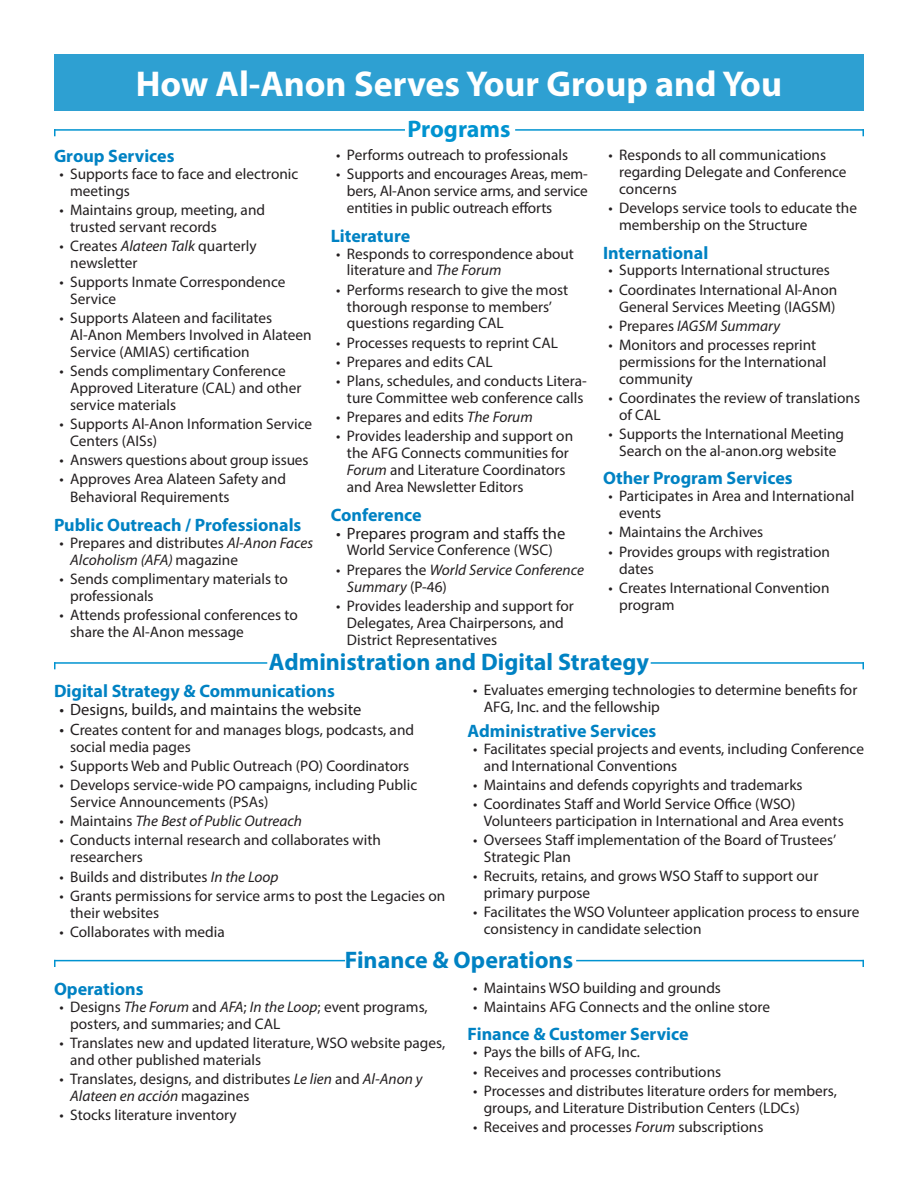
<style>
.page{position:relative;width:918px;height:1188px;background:#fff}
.page>*{position:absolute;margin:0;border:0;box-sizing:border-box;transform-origin:0 0}
.t1{font:700 36px "Myriad Pro";color:#fff}
.Blue_Header{font:700 24px "Myriad Pro";color:#0082c3}
.Letter_Text{font:700 24px "Myriad Pro";color:#0093d0}
.Bullet_Header{font:700 18px "Myriad Pro";color:#0082c3}
.t2{font:16.5px "Myriad Pro";color:#231f20}
.t3{font:15.3px/17px "Myriad Pro";color:#231f20}
.t4{font:italic 15.3px/17px "Myriad Pro";color:#231f20}
.s1{font-style:italic}
.s2{font-style:normal}
.s3{font-size:16.5px}
</style>
<div class="page">
<div style="left:54px;top:54px;width:810px;height:56px;background:#2ea0d2"></div>
<hr style="left:54px;top:129px;width:351px;height:2px;background:#0093d0">
<svg style="left:54px;top:129px;width:2px;height:7px"></svg>
<hr style="left:515px;top:129px;width:349px;height:2px;background:#0093d0">
<svg style="left:862px;top:129px;width:2px;height:7px"></svg>
<hr style="left:54px;top:662px;width:213px;height:2px;background:#0093d0">
<svg style="left:54px;top:662px;width:2px;height:7px"></svg>
<hr style="left:651px;top:662px;width:213px;height:2px;background:#0093d0">
<svg style="left:862px;top:662px;width:2px;height:7px"></svg>
<hr style="left:54px;top:960px;width:291px;height:1px;background:#0093d0">
<svg style="left:54px;top:961px;width:2px;height:6px"></svg>
<hr style="left:576px;top:960px;width:288px;height:1px;background:#0093d0">
<svg style="left:862px;top:961px;width:2px;height:6px"></svg>
<p class="t1" style="left:136px;top:60px;width:648px">How Al-Anon Serves Your Group and You</p>
<p class="Bullet_Header" style="left:54px;top:144px;width:122px">Group Services</p>
<p class="t3" style="left:70px;top:165px;width:230px;text-indent:-11px">• Supports face to face and electronic meetings</p>
<p class="t3" style="left:70px;top:201px;width:196px;text-indent:-11px">• Maintains group, meeting, and trusted servant records</p>
<p class="t3" style="left:70px;top:237px;width:188px;text-indent:-11px">• Creates <span class="s1">Alateen Talk</span> quarterly newsletter</p>
<p class="t3" style="left:70px;top:273px;width:217px;text-indent:-11px">• Supports Inmate Correspondence<br>Service</p>
<p class="t3" style="left:70px;top:309px;width:243px;text-indent:-11px">• Supports Alateen and facilitates<br>Al‑Anon Members Involved in Alateen<br>Service (AMIAS) certification</p>
<p class="t3" style="left:70px;top:362px;width:233px;text-indent:-11px">• Sends complimentary Conference<br>Approved Literature (CAL) and other service materials</p>
<p class="t3" style="left:70px;top:415px;width:243px;text-indent:-11px">• Supports Al‑Anon Information Service<br>Centers (AISs)</p>
<p class="t3" style="left:59px;top:451px;width:251px">• Answers questions about group issues</p>
<p class="t3" style="left:70px;top:470px;width:217px;line-height:18px;text-indent:-11px">• Approves Area Alateen Safety and<br>Behavioral Requirements</p>
<p class="Bullet_Header" style="left:54px;top:513px;width:249px">Public Outreach / Professionals</p>
<p class="t3" style="left:70px;top:534px;width:245px;text-indent:-11px">• Prepares and distributes <span class="s1">Al-Anon Faces<br>Alcoholism (AFA)</span> magazine</p>
<p class="t3" style="left:70px;top:570px;width:219px;text-indent:-11px">• Sends complimentary materials to professionals</p>
<p class="t3" style="left:70px;top:606px;width:229px;text-indent:-11px">• Attends professional conferences to share the Al-Anon message</p>
<p class="Letter_Text" style="left:407px;top:113px;width:105px">Programs</p>
<p class="t3" style="left:336px;top:146px;width:233px">• Performs outreach to professionals</p>
<p class="t3" style="left:347px;top:165px;width:243px;text-align:justify;text-indent:-11px">• Supports and encourages Areas, mem&shy;bers, Al-Anon service arms, and service entities in public outreach efforts</p>
<p class="Bullet_Header" style="left:331px;top:224px;width:81px">Literature</p>
<p class="t3" style="left:347px;top:245px;width:228px;text-indent:-11px">• Responds to correspondence about literature and <span class="s1">The Forum</span></p>
<p class="t3" style="left:347px;top:281px;width:223px;text-indent:-11px">• Performs research to give the most thorough response to members’ questions regarding CAL</p>
<p class="t3" style="left:336px;top:334px;width:223px">• Processes requests to reprint CAL</p>
<p class="t3" style="left:336px;top:353px;width:158px">• Prepares and edits CAL</p>
<p class="t3" style="left:336px;top:372px;width:252px;text-align:center">• Plans, schedules, and conducts Litera&shy;ture Committee web conference calls</p>
<p class="t3" style="left:336px;top:408px;width:198px">• Prepares and edits <span class="s1">The Forum</span></p>
<p class="t3" style="left:347px;top:427px;width:228px;text-indent:-11px">• Provides leadership and support on the AFG Connects communities for <span class="s1">Forum</span> and Literature Coordinators and Area Newsletter Editors</p>
<p class="Bullet_Header" style="left:331px;top:503px;width:92px">Conference</p>
<p class="t2" style="left:336px;top:523px;width:231px">• Prepares program and staffs the</p>
<p class="t3" style="left:347px;top:542px;width:207px">World Service Conference (WSC)</p>
<p class="t4" style="left:347px;top:561px;width:239px;text-indent:-11px"><span class="s2">• Prepares the</span> World Service Conference<br>Summary <span class="s2">(P-46)</span></p>
<p class="t3" style="left:347px;top:597px;width:228px;text-indent:-11px">• Provides leadership and support for<br>Delegates, Area Chairpersons, and<br>District Representatives</p>
<p class="t3" style="left:619px;top:146px;width:229px;text-indent:-11px">• Responds to all communications regarding Delegate and Conference concerns</p>
<p class="t3" style="left:619px;top:199px;width:239px;text-indent:-11px">• Develops service tools to educate the membership on the Structure</p>
<p class="Bullet_Header" style="left:603px;top:241px;width:107px">International</p>
<p class="t3" style="left:608px;top:262px;width:223px">• Supports International structures</p>
<p class="t3" style="left:608px;top:281px;width:230px;text-align:center">• Coordinates International Al‑Anon<br>General Services Meeting (IAGSM)</p>
<p class="t4" style="left:608px;top:317px;width:173px"><span class="s2">• Prepares</span> IAGSM Summary</p>
<p class="t3" style="left:619px;top:336px;width:209px;text-indent:-11px">• Monitors and processes reprint permissions for the International community</p>
<p class="t3" style="left:619px;top:389px;width:242px;text-indent:-11px">• Coordinates the review of translations of CAL</p>
<p class="t3" style="left:608px;top:425px;width:237px;text-align:center">• Supports the International Meeting<br>Search on the al-anon.org website</p>
<p class="Bullet_Header" style="left:603px;top:467px;width:191px">Other Program Services</p>
<p class="t3" style="left:619px;top:488px;width:237px;text-indent:-11px">• Participates in Area and International events</p>
<p class="t3" style="left:608px;top:524px;width:156px">• Maintains the Archives</p>
<p class="t3" style="left:619px;top:543px;width:212px;text-indent:-11px">• Provides groups with registration dates</p>
<p class="t3" style="left:619px;top:579px;width:212px;text-indent:-11px">• Creates International Convention program</p>
<p class="Blue_Header" style="left:269px;top:646px;width:382px">Administration and Digital Strategy</p>
<p class="Bullet_Header" style="left:54px;top:679px;width:282px">Digital Strategy &amp; Communications</p>
<p class="t2" style="left:59px;top:699px;width:303px">• Designs, builds, and maintains the website</p>
<p class="t3" style="left:70px;top:721px;width:345px;text-indent:-11px"><span class="s3">• C</span>reates content for and manages blogs, podcasts, and social media pages</p>
<p class="t3" style="left:59px;top:757px;width:351px">• Supports Web and Public Outreach (PO) Coordinators</p>
<p class="t3" style="left:70px;top:776px;width:349px;text-indent:-11px">• Develops service-wide PO campaigns, including Public<br>Service Announcements (PSAs)</p>
<p class="t4" style="left:59px;top:813px;width:244px"><span class="s2">• Maintains</span> The Best of Public Outreach</p>
<p class="t3" style="left:70px;top:832px;width:312px;text-indent:-11px">• Conducts internal research and collaborates with researchers</p>
<p class="t3" style="left:59px;top:868px;width:221px">• Builds and distributes <span class="s1">In the Loop</span></p>
<p class="t3" style="left:70px;top:887px;width:377px;text-indent:-11px">• Grants permissions for service arms to post the Legacies on their websites</p>
<p class="t3" style="left:59px;top:923px;width:167px">• Collaborates with media</p>
<p class="t3" style="left:484px;top:681px;width:375px;text-indent:-11px">• Evaluates emerging technologies to determine benefits for<br>AFG, Inc. and the fellowship</p>
<p class="Bullet_Header" style="left:468px;top:719px;width:190px">Administrative Services</p>
<p class="t3" style="left:484px;top:740px;width:382px;text-indent:-11px">• Facilitates special projects and events, including Conference and International Conventions</p>
<p class="t3" style="left:473px;top:776px;width:331px">• Maintains and defends copyrights and trademarks</p>
<p class="t3" style="left:484px;top:795px;width:361px;text-indent:-11px">• Coordinates Staff and World Service Office (WSO)<br>Volunteers participation in International and Area events</p>
<p class="t3" style="left:484px;top:831px;width:354px;text-indent:-11px">• Oversees Staff implementation of the Board of Trustees’<br>Strategic Plan</p>
<p class="t3" style="left:484px;top:867px;width:336px;text-indent:-11px">• Recruits, retains, and grows WSO Staff to support our primary purpose</p>
<p class="t3" style="left:484px;top:904px;width:377px;text-indent:-11px">• Facilitates the WSO Volunteer application process to ensure consistency in candidate selection</p>
<p class="Blue_Header" style="left:345px;top:944px;width:230px">Finance &amp; Operations</p>
<p class="Bullet_Header" style="left:54px;top:977px;width:91px">Operations</p>
<p class="t3" style="left:70px;top:998px;width:359px;text-indent:-11px">• Designs <span class="s1">The Forum</span> and <span class="s1">AFA</span>; <span class="s1">In the Loop</span>; event programs, posters, and summaries; and CAL</p>
<p class="t3" style="left:70px;top:1034px;width:377px;text-indent:-11px">• Translates new and updated literature, WSO website pages, and other published materials</p>
<p class="t3" style="left:70px;top:1070px;width:354px;text-indent:-11px">• Translates, designs, and distributes <span class="s1">Le lien</span> and <span class="s1">Al-Anon y<br>Alateen en acción</span> magazines</p>
<p class="t3" style="left:59px;top:1106px;width:179px">• Stocks literature inventory</p>
<p class="t3" style="left:473px;top:979px;width:249px">• Maintains WSO building and grounds</p>
<p class="t3" style="left:473px;top:998px;width:299px">• Maintains AFG Connects and the online store</p>
<p class="Bullet_Header" style="left:468px;top:1023px;width:222px">Finance &amp; Customer Service</p>
<p class="t3" style="left:473px;top:1044px;width:168px">• Pays the bills of AFG, Inc.</p>
<p class="t3" style="left:473px;top:1063px;width:250px">• Receives and processes contributions</p>
<p class="t3" style="left:484px;top:1082px;width:355px;text-indent:-11px">• Processes and distributes literature orders for members, groups, and Literature Distribution Centers (LDCs)</p>
<p class="t3" style="left:473px;top:1118px;width:292px">• Receives and processes <span class="s1">Forum</span> subscriptions</p>
</div>
